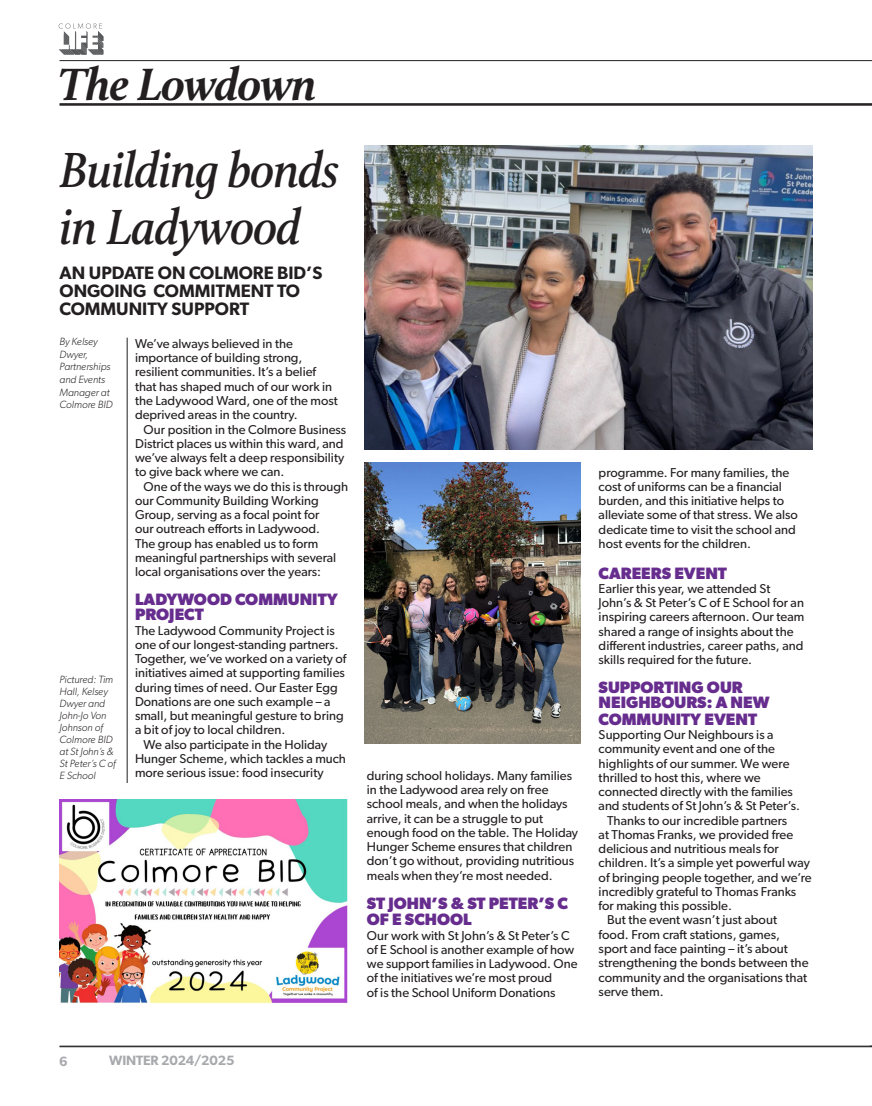
<style>
.page{position:relative;width:872px;height:1106px;background:#fff}
.page>*{position:absolute;margin:0;border:0;box-sizing:border-box;transform-origin:0 0}
.t1{font:italic 600 51px/57px "Calluna";letter-spacing:-.02em;color:#231f20;scale:.95 1}
.t2{font:italic 700 46.65px "Calluna";letter-spacing:-.02em;color:#231f20}
.Sub_heading{font:600 18px/18px "Gibson";color:#231f20}
.Movers___Shakers_Company_name{font:700 16.5px/15px "Gibson";color:#662d8e}
.t3{font:600 13.5px "Gibson";letter-spacing:-.01em;color:#a8a9ad}
.Body_copy_ROMAN{font:12.9px/14.2px "Gibson";color:#231f20}
.Byline{font:italic 300 10.5px/12px "Gibson";color:#231f20}
</style>
<div class="page">
<hr style="left:60px;top:1045px;width:812px;height:1px;background:#231f20">
<hr style="left:60px;top:1046px;width:812px;height:1px;background:#231f20">
<svg style="left:59px;top:23px;width:44px;height:32px"></svg>
<hr style="left:60px;top:103px;width:812px;height:1px;background:#231f20">
<hr style="left:60px;top:104px;width:812px;height:1px;background:#231f20">
<hr style="left:60px;top:105px;width:812px;height:1px;background:#231f20">
<hr style="left:60px;top:60px;width:812px;height:1px;background:#231f20">
<hr style="left:127px;top:338px;width:1px;height:445px;background:#231f20">
<img style="left:60px;top:799px;width:288px;height:204px">
<img style="left:364px;top:145px;width:448px;height:304px">
<img style="left:364px;top:462px;width:216px;height:282px">
<p class="t2" style="left:58px;top:56px;width:260px">The Lowdown</p>
<p class="t1" style="left:60px;top:140px;width:296px">Building bonds in Ladywood</p>
<p class="Sub_heading" style="left:60px;top:263px;width:264px">AN UPDATE ON COLMORE BID’S<br>ONGOING COMMITMENT TO<br>COMMUNITY SUPPORT</p>
<p class="Byline" style="left:60px;top:335px;width:55px;line-height:12.6px">By Kelsey<br>Dwyer,<br>Partnerships and Events<br>Manager at<br>Colmore BID</p>
<p class="Byline" style="left:60px;top:673px;width:58px">Pictured: Tim<br>Hall, Kelsey<br>Dwyer and<br>John-Jo Von<br>Johnson of<br>Colmore BID at St John’s &amp;<br>St Peter’s C of<br>E School</p>
<p class="Body_copy_ROMAN" style="left:135px;top:336px;width:204px">We’ve always believed in the importance of building strong, resilient communities. It’s a belief that has shaped much of our work in the Ladywood Ward, one of the most deprived areas in the country.</p>
<p class="Body_copy_ROMAN" style="left:135px;top:422px;width:212px;text-indent:9px">Our position in the Colmore Business District places us within this ward, and we’ve always felt a deep responsibility to give back where we can.</p>
<p class="Body_copy_ROMAN" style="left:135px;top:479px;width:215px;text-indent:9px">One of the ways we do this is through our Community Building Working Group, serving as a focal point for<br>our outreach efforts in Ladywood.<br>The group has enabled us to form meaningful partnerships with several local organisations over the years:</p>
<p class="Movers___Shakers_Company_name" style="left:135px;top:591px;width:204px">LADYWOOD COMMUNITY<br>PROJECT</p>
<p class="Body_copy_ROMAN" style="left:135px;top:623px;width:213px">The Ladywood Community Project is one of our longest-standing partners.<br>Together, we’ve worked on a variety of initiatives aimed at supporting families during times of need. Our Easter Egg Donations are one such example – a small, but meaningful gesture to bring a bit of joy to local children.</p>
<p class="Body_copy_ROMAN" style="left:135px;top:737px;width:212px;text-indent:9px">We also participate in the Holiday<br>Hunger Scheme, which tackles a much more serious issue: food insecurity</p>
<p class="Body_copy_ROMAN" style="left:367px;top:768px;width:213px">during school holidays. Many families in the Ladywood area rely on free school meals, and when the holidays arrive, it can be a struggle to put enough food on the table. The Holiday Hunger Scheme ensures that children don’t go without, providing nutritious meals when they’re most needed.</p>
<p class="Movers___Shakers_Company_name" style="left:367px;top:894px;width:203px;line-height:16.5px">ST JOHN’S &amp; ST PETER’S C<br>OF E SCHOOL</p>
<p class="Body_copy_ROMAN" style="left:367px;top:927px;width:212px">Our work with St John’s &amp; St Peter’s C of E School is another example of how we support families in Ladywood. One of the initiatives we’re most proud<br>of is the School Uniform Donations</p>
<p class="Body_copy_ROMAN" style="left:598px;top:465px;width:201px">programme. For many families, the cost of uniforms can be a financial burden, and this initiative helps to alleviate some of that stress. We also dedicate time to visit the school and host events for the children.</p>
<p class="Movers___Shakers_Company_name" style="left:598px;top:565px;width:130px">CAREERS EVENT</p>
<p class="Body_copy_ROMAN" style="left:598px;top:581px;width:207px">Earlier this year, we attended St John’s &amp; St Peter’s C of E School for an inspiring careers afternoon. Our team shared a range of insights about the different industries, career paths, and skills required for the future.</p>
<p class="Movers___Shakers_Company_name" style="left:598px;top:679px;width:172px">SUPPORTING OUR<br>NEIGHBOURS: A NEW</p>
<p class="Movers___Shakers_Company_name" style="left:598px;top:711px;width:160px">COMMUNITY EVENT</p>
<p class="Body_copy_ROMAN" style="left:598px;top:727px;width:203px">Supporting Our Neighbours is a community event and one of the highlights of our summer. We were thrilled to host this, where we connected directly with the families and students of St John’s &amp; St Peter’s.</p>
<p class="Body_copy_ROMAN" style="left:598px;top:813px;width:215px;text-indent:9px">Thanks to our incredible partners<br>at Thomas Franks, we provided free delicious and nutritious meals for children. It’s a simple yet powerful way of bringing people together, and we’re incredibly grateful to Thomas Franks for making this possible.</p>
<p class="Body_copy_ROMAN" style="left:598px;top:912px;width:211px;text-indent:9px">But the event wasn’t just about food. From craft stations, games, sport and face painting – it’s about strengthening the bonds between the community and the organisations that serve them.</p>
<p class="t3" style="left:59px;top:1053px;width:10px">6</p>
<p class="t3" style="left:109px;top:1051px;width:127px">WINTER 2024/2025</p>
</div>
